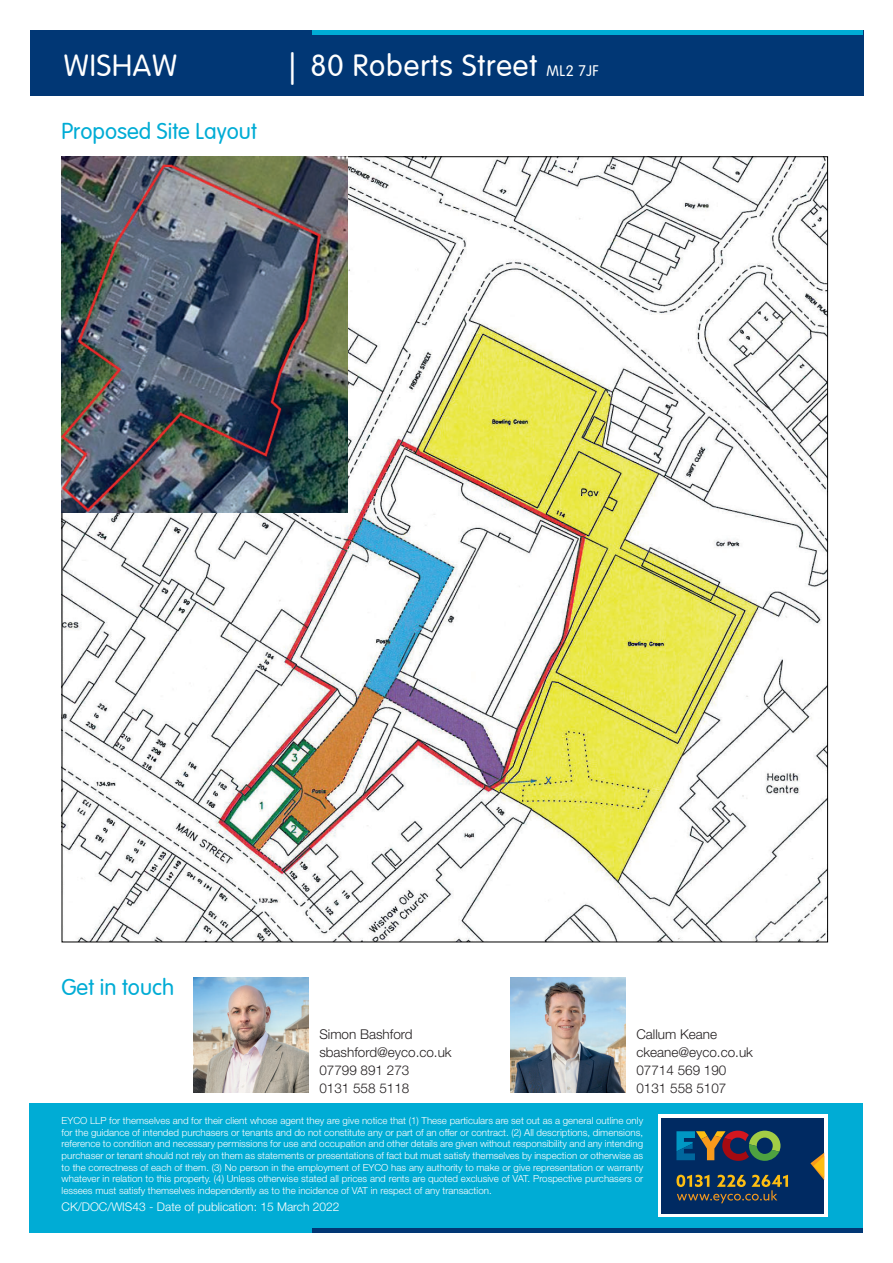
<style>
.page{position:relative;width:893px;height:1263px;background:#fff}
.page>*{position:absolute;margin:0;border:0;box-sizing:border-box;transform-origin:0 0}
.t1{font:300 30px "VAG Rounded";letter-spacing:.03em;color:#fff}
.t2{font:300 22.5px "VAG Rounded";color:#00acd5}
.t3{font:300 13.5px/18px "Helvetica Neue LT Std";color:#231f20}
.t4{font:300 12px "Helvetica Neue LT Std";color:#fff}
.t5{font:300 9.75px/11.7px "Helvetica Neue LT Std";color:#fff;text-align:justify}
.s1{font-size:15px}
</style>
<div class="page">
<div style="left:30px;top:30px;width:833px;height:66px;background:#013775"></div>
<div style="left:312px;top:30px;width:551px;height:5px;background:#00acd5"></div>
<div style="left:30px;top:1103px;width:833px;height:130px;background:#00acd5"></div>
<div style="left:312px;top:1228px;width:551px;height:5px;background:#013775"></div>
<div style="left:658px;top:1114px;width:170px;height:103px;background:#fff"></div>
<div style="left:661px;top:1118px;width:163px;height:96px;background:#002a62"></div>
<svg style="left:676px;top:1131px;width:104px;height:30px"></svg>
<svg style="left:676px;top:1175px;width:112px;height:28px"></svg>
<svg style="left:810px;top:1153px;width:14px;height:27px"></svg>
<img style="left:64px;top:158px;width:762px;height:782px">
<img style="left:62px;top:156px;width:286px;height:356px">
<img style="left:511px;top:978px;width:115px;height:115px">
<img style="left:194px;top:978px;width:115px;height:115px">
<h1 class="t1" style="left:64px;top:49px;width:115px">WISHAW</h1>
<h1 class="t1" style="left:289px;top:49px;width:311px">| 80 Roberts Street <span class="s1">ML2 7JF</span></h1>
<h2 class="t2" style="left:62px;top:118px;width:197px">Proposed Site Layout</h2>
<h2 class="t2" style="left:62px;top:974px;width:114px">Get in touch</h2>
<h3 class="t3" style="left:319px;top:1026px;width:134px">Simon Bashford sbashford@eyco.co.uk<br>07799 891 273<br>0131 558 5118</h3>
<h3 class="t3" style="left:636px;top:1026px;width:118px">Callum Keane ckeane@eyco.co.uk<br>07714 569 190<br>0131 558 5107</h3>
<p class="t5" style="left:62px;top:1116px;width:583px">EYCO LLP for themselves and for their client whose agent they are give notice that (1) These particulars are set out as a general outline only for the guidance of intended purchasers or tenants and do not constitute any or part of an offer or contract. (2) All descriptions, dimensions, reference to condition and necessary permissions for use and occupation and other details are given without responsibility and any intending purchaser or tenant should not rely on them as statements or presentations of fact but must satisfy themselves by inspection or otherwise as to the correctness of each of them. (3) No person in the employment of EYCO has any authority to make or give representation or warranty whatever in relation to this property. (4) Unless otherwise stated all prices and rents are quoted exclusive of VAT. Prospective purchasers or lessees must satisfy themselves independently as to the incidence of VAT in respect of any transaction.</p>
<p class="t4" style="left:62px;top:1203px;width:279px">CK/DOC/WIS43 - Date of publication: 15 March 2022</p>
</div>
